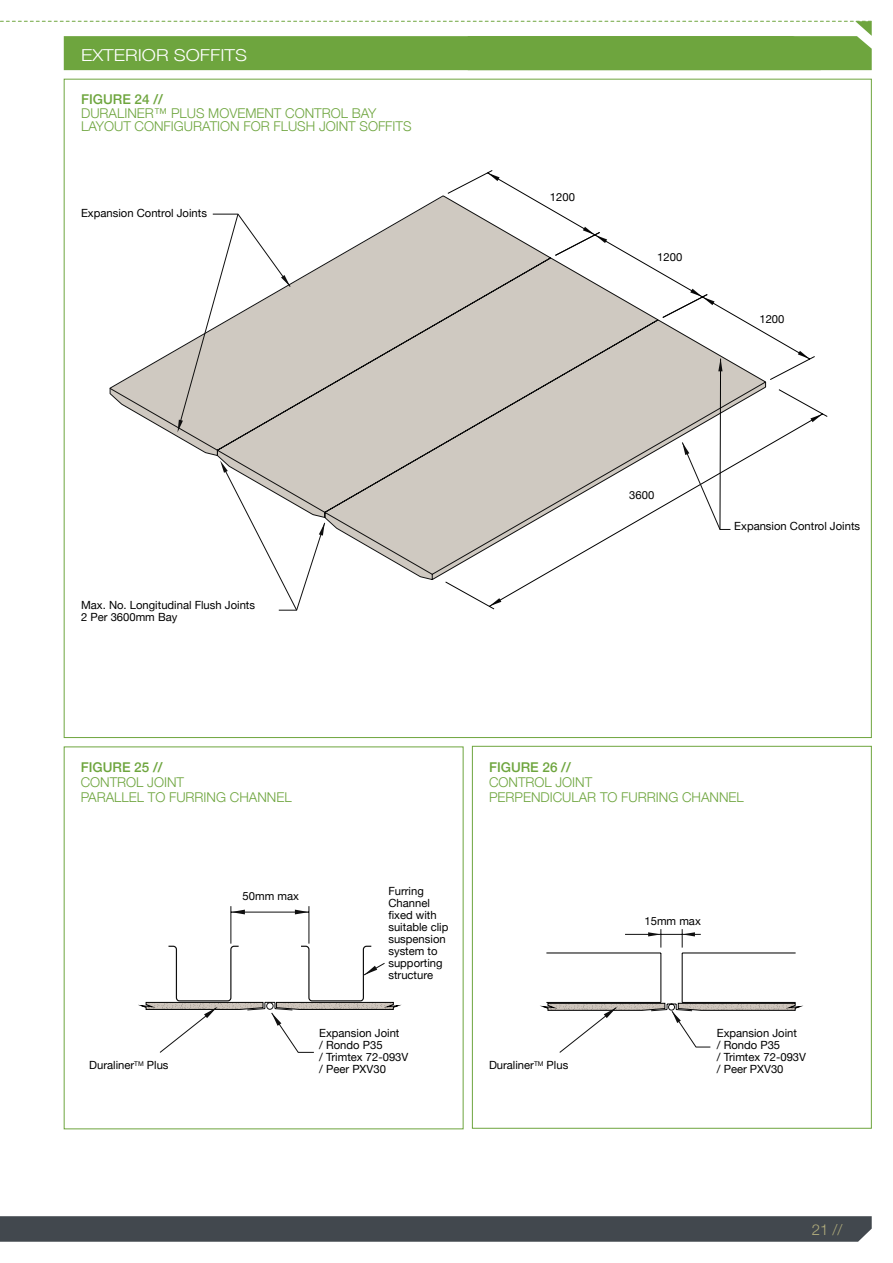
<style>
.page{position:relative;width:893px;height:1263px;background:#fff}
.page>*{position:absolute;margin:0;border:0;box-sizing:border-box;transform-origin:0 0}
.t1{font:300 16.5px "Helvetica Neue";color:#fff;scale:1.15 1}
.t2{font:300 15px "Helvetica Neue";color:#b1ad7c}
.t3{font:300 13.5px/15px "Helvetica Neue";color:#6ea53e}
.t4{font:500 13.5px "Helvetica Neue";color:#6ea53e}
.t5{font:11.25px/12px "Helvetica Neue";color:#000}
</style>
<div class="page">
<svg style="left:0;top:1216px;width:872px;height:26px;background:#464c51"></svg>
<div style="left:472px;top:746px;width:400px;height:383px;border:1px solid #6ea53e"></div>
<svg style="left:0;top:21px;width:872px;height:49px"></svg>
<svg style="left:109px;top:195px;width:338px;height:385px;fill:#cfc9c1"></svg>
<svg style="left:445px;top:389px;width:383px;height:221px"></svg>
<svg style="left:220px;top:460px;width:106px;height:151px"></svg>
<svg style="left:447px;top:170px;width:376px;height:360px"></svg>
<svg style="left:178px;top:213px;width:113px;height:219px"></svg>
<svg style="left:295px;top:910px;width:14px;height:4px"></svg>
<svg style="left:231px;top:910px;width:14px;height:4px"></svg>
<hr style="left:309px;top:906px;width:1px;height:38px;background:#0f0f0f">
<hr style="left:230px;top:906px;width:1px;height:38px;background:#0f0f0f">
<hr style="left:231px;top:912px;width:78px;height:1px;background:#0f0f0f">
<svg style="left:139px;top:945px;width:262px;height:108px"></svg>
<hr style="left:682px;top:1002px;width:114px;height:1px;background:#0f0f0f">
<hr style="left:682px;top:952px;width:114px;height:1px;background:#0f0f0f">
<hr style="left:682px;top:953px;width:1px;height:49px;background:#0f0f0f">
<hr style="left:546px;top:1002px;width:115px;height:1px;background:#0f0f0f">
<hr style="left:546px;top:952px;width:115px;height:1px;background:#0f0f0f">
<hr style="left:660px;top:953px;width:1px;height:49px;background:#0f0f0f">
<svg style="left:541px;top:1003px;width:262px;height:50px"></svg>
<svg style="left:648px;top:929px;width:53px;height:18px"></svg>
<hr style="left:625px;top:934px;width:36px;height:1px;background:#0f0f0f">
<h1 class="t1" style="left:81px;top:42px;width:146px">EXTERIOR SOFFITS</h1>
<p class="t4" style="left:81px;top:89px;width:83px">FIGURE 24 //</p>
<p class="t3" style="left:81px;top:105px;width:332px;line-height:13.5px">DURALINER™ PLUS MOVEMENT CONTROL BAY<br>LAYOUT CONFIGURATION FOR FLUSH JOINT SOFFITS</p>
<p class="t5" style="left:81px;top:207px;width:127px">Expansion Control Joints</p>
<p class="t5" style="left:550px;top:191px;width:27px">1200</p>
<p class="t5" style="left:657px;top:252px;width:27px">1200</p>
<p class="t5" style="left:759px;top:314px;width:27px">1200</p>
<p class="t5" style="left:81px;top:599px;width:176px">Max. No. Longitudinal Flush Joints<br>2 Per 3600mm Bay</p>
<p class="t4" style="left:81px;top:756px;width:83px">FIGURE 25 //</p>
<p class="t3" style="left:81px;top:773px;width:212px">CONTROL JOINT<br>PARALLEL TO FURRING CHANNEL</p>
<p class="t5" style="left:243px;top:891px;width:58px">50mm max</p>
<p class="t5" style="left:629px;top:490px;width:27px">3600</p>
<p class="t5" style="left:734px;top:521px;width:127px">Expansion Control Joints</p>
<p class="t5" style="left:388px;top:886px;width:62px">Furring<br>Channel fixed with suitable clip suspension system to supporting structure</p>
<p class="t4" style="left:489px;top:756px;width:83px">FIGURE 26 //</p>
<p class="t3" style="left:489px;top:773px;width:256px">CONTROL JOINT<br>PERPENDICULAR TO FURRING CHANNEL</p>
<p class="t5" style="left:644px;top:915px;width:58px">15mm max</p>
<p class="t5" style="left:319px;top:1028px;width:91px">Expansion Joint<br>/ Rondo P35<br>/ Trimtex 72-093V / Peer PXV30</p>
<p class="t5" style="left:717px;top:1028px;width:91px">Expansion Joint<br>/ Rondo P35<br>/ Trimtex 72-093V / Peer PXV30</p>
<p class="t5" style="left:89px;top:1060px;width:81px">Duraliner<sup>TM</sup> Plus</p>
<p class="t5" style="left:489px;top:1060px;width:81px">Duraliner<sup>TM</sup> Plus</p>
<h2 class="t2" style="left:812px;top:1217px;width:32px">21 //</h2>
</div>
